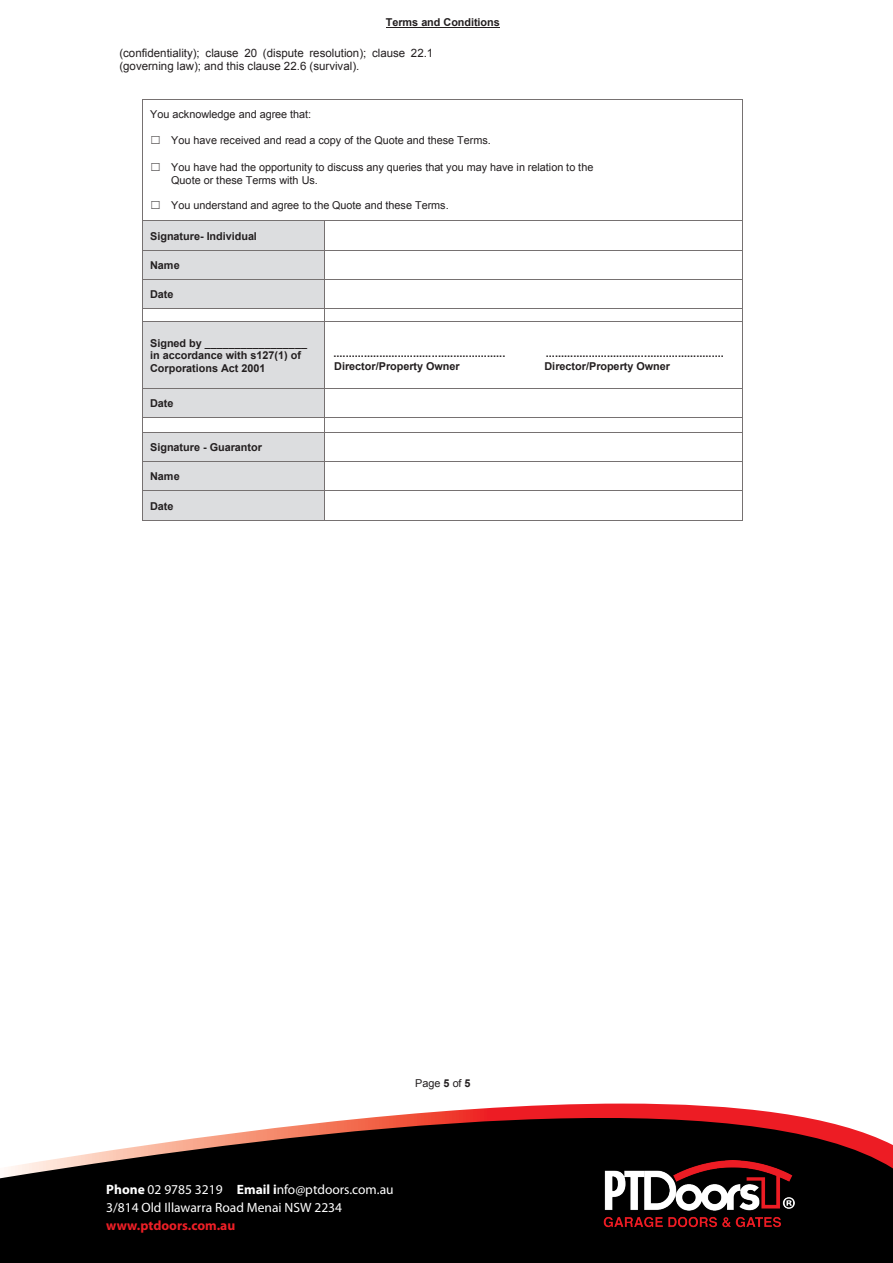
<style>
.page{position:relative;width:893px;height:1263px;background:#fff}
.page>*{position:absolute;margin:0;border:0;box-sizing:border-box;transform-origin:0 0}
.t1{font:13.5px "Myriad Pro";color:#fff}
.t2{font:700 13.5px "Myriad Pro";color:#ed1f26}
.t3{font:11.55px/13px "Arial";letter-spacing:-.005em;color:#231f20}
.t4{font:700 10.8px/12.5px "Arial";letter-spacing:-.005em;color:#231f20}
.t5{font:10.8px/13.4px "Arial";letter-spacing:-.005em;color:#231f20}
.s1{font-family:"MS Gothic"}
.s2{font-weight:700}
</style>
<div class="page">
<hr style="left:386px;top:27px;width:114px;height:1px;background:#231f20">
<hr style="left:143px;top:100px;width:599px;height:1px;background:#767171">
<hr style="left:142px;top:100px;width:1px;height:120px;background:#767171">
<hr style="left:743px;top:100px;width:1px;height:120px;background:#767171">
<div style="left:143px;top:221px;width:181px;height:29px;background:#dcdddf"></div>
<hr style="left:143px;top:221px;width:181px;height:1px;background:#767171">
<hr style="left:325px;top:221px;width:417px;height:1px;background:#767171">
<div style="left:143px;top:251px;width:181px;height:28px;background:#dcdddf"></div>
<hr style="left:143px;top:250px;width:181px;height:1px;background:#767171">
<hr style="left:325px;top:250px;width:417px;height:1px;background:#767171">
<div style="left:143px;top:280px;width:181px;height:28px;background:#dcdddf"></div>
<hr style="left:143px;top:279px;width:181px;height:1px;background:#767171">
<hr style="left:325px;top:279px;width:417px;height:1px;background:#767171">
<hr style="left:143px;top:308px;width:181px;height:1px;background:#767171">
<hr style="left:325px;top:308px;width:417px;height:1px;background:#767171">
<div style="left:143px;top:322px;width:181px;height:66px;background:#dcdddf"></div>
<svg style="left:142px;top:221px;width:1px;height:101px"></svg>
<hr style="left:143px;top:321px;width:181px;height:1px;background:#767171">
<svg style="left:324px;top:221px;width:1px;height:101px"></svg>
<hr style="left:325px;top:321px;width:417px;height:1px;background:#767171">
<hr style="left:142px;top:322px;width:1px;height:66px;background:#767171">
<hr style="left:324px;top:322px;width:1px;height:66px;background:#767171">
<hr style="left:743px;top:322px;width:1px;height:66px;background:#767171">
<div style="left:143px;top:389px;width:181px;height:28px;background:#dcdddf"></div>
<hr style="left:143px;top:388px;width:181px;height:1px;background:#767171">
<hr style="left:325px;top:388px;width:417px;height:1px;background:#767171">
<hr style="left:143px;top:417px;width:181px;height:1px;background:#767171">
<hr style="left:325px;top:417px;width:417px;height:1px;background:#767171">
<div style="left:143px;top:433px;width:181px;height:28px;background:#dcdddf"></div>
<hr style="left:143px;top:432px;width:181px;height:1px;background:#767171">
<hr style="left:325px;top:432px;width:417px;height:1px;background:#767171">
<div style="left:143px;top:462px;width:181px;height:28px;background:#dcdddf"></div>
<hr style="left:143px;top:461px;width:181px;height:1px;background:#767171">
<hr style="left:325px;top:461px;width:417px;height:1px;background:#767171">
<div style="left:143px;top:491px;width:181px;height:29px;background:#dcdddf"></div>
<hr style="left:143px;top:491px;width:181px;height:1px;background:#767171">
<hr style="left:325px;top:491px;width:417px;height:1px;background:#767171">
<svg style="left:142px;top:388px;width:1px;height:133px"></svg>
<hr style="left:143px;top:520px;width:181px;height:1px;background:#767171">
<svg style="left:324px;top:388px;width:1px;height:133px"></svg>
<hr style="left:325px;top:520px;width:417px;height:1px;background:#767171">
<svg style="left:0;top:1103px;width:893px;height:160px;background:#3b2c2b"></svg>
<img style="left:604px;top:1160px;width:200px;height:71px">
<p class="t4" style="left:386px;top:16px;width:116px">Terms and Conditions</p>
<p class="t3" style="left:119px;top:47px;width:315px">(confidentiality); clause 20 (dispute resolution); clause 22.1 (governing law); and this clause 22.6 (survival).</p>
<p class="t5" style="left:150px;top:108px;width:163px">You acknowledge and agree that:</p>
<p class="t5" style="left:150px;top:134px;width:342px"><span class="s1">☐</span> You have received and read a copy of the Quote and these Terms.</p>
<p class="t5" style="left:171px;top:160px;width:424px;text-indent:-21px"><span class="s1">☐</span> You have had the opportunity to discuss any queries that you may have in relation to the<br>Quote or these Terms with Us.</p>
<p class="t5" style="left:150px;top:199px;width:300px"><span class="s1">☐</span> You understand and agree to the Quote and these Terms.</p>
<p class="t4" style="left:150px;top:230px;width:108px">Signature- Individual</p>
<p class="t4" style="left:150px;top:259px;width:31px">Name</p>
<p class="t4" style="left:150px;top:288px;width:25px">Date</p>
<p class="t4" style="left:150px;top:337px;width:158px">Signed by _________________ in accordance with s127(1) of<br>Corporations Act 2001</p>
<p class="t4" style="left:150px;top:397px;width:25px">Date</p>
<p class="t4" style="left:150px;top:441px;width:113px">Signature - Guarantor</p>
<p class="t4" style="left:150px;top:471px;width:31px">Name</p>
<p class="t4" style="left:150px;top:500px;width:25px">Date</p>
<p class="t4" style="left:333px;top:347px;width:173px">........................................................</p>
<p class="t4" style="left:546px;top:347px;width:180px">..........................................................</p>
<p class="t4" style="left:334px;top:360px;width:127px">Director/Property Owner</p>
<p class="t4" style="left:544px;top:360px;width:127px">Director/Property Owner</p>
<p class="t5" style="left:415px;top:1077px;width:57px">Page <span class="s2">5</span> of <span class="s2">5</span></p>
<p class="t1" style="left:106px;top:1181px;width:289px"><span class="s2">Phone</span> 02 9785 3219 <span class="s2">Email i</span>nfo@ptdoors.com.au</p>
<p class="t1" style="left:106px;top:1199px;width:237px">3/814 Old Illawarra Road Menai NSW 2234</p>
<p class="t2" style="left:106px;top:1216px;width:130px">www.ptdoors.com.au</p>
</div>
